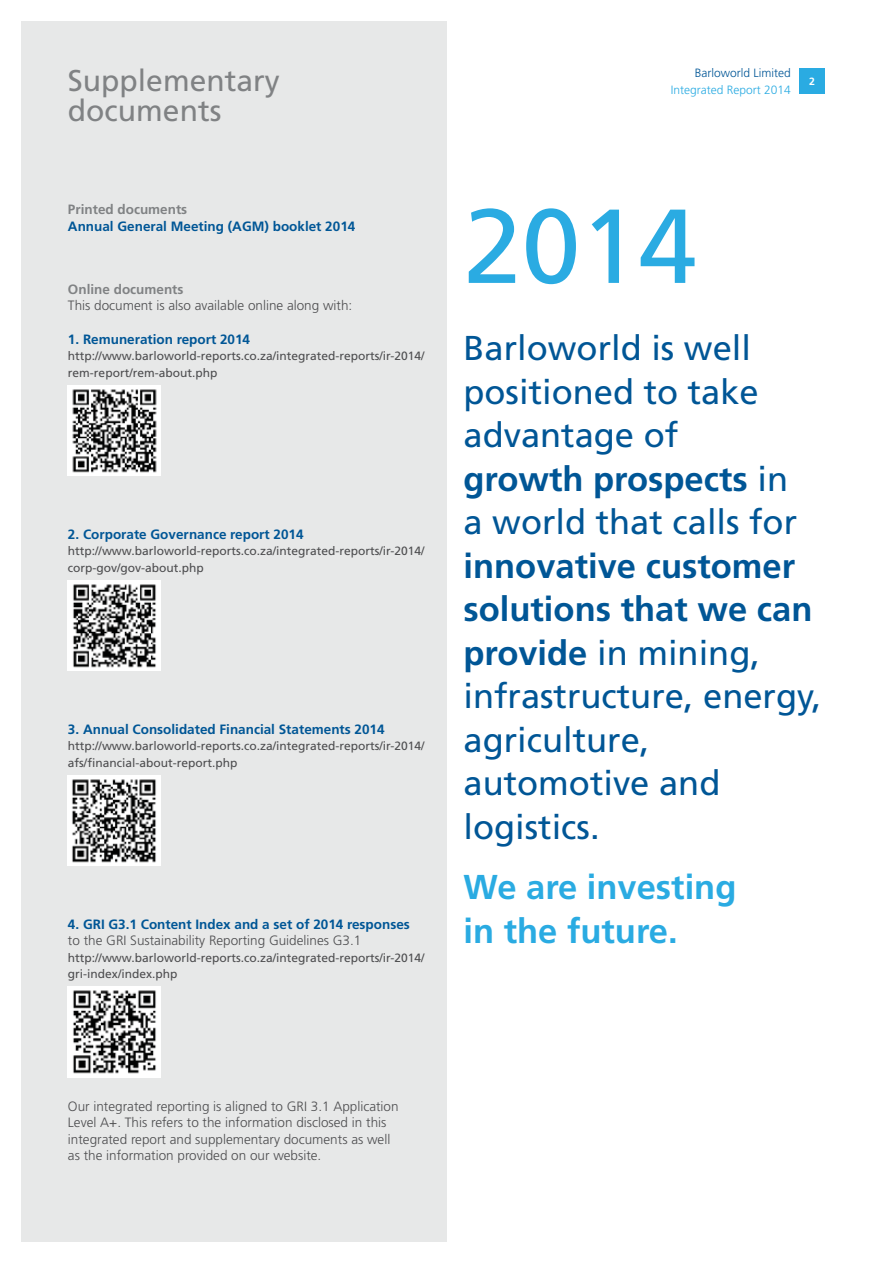
<style>
.page{position:relative;width:893px;height:1263px;background:#fff}
.page>*{position:absolute;margin:0;border:0;box-sizing:border-box;transform-origin:0 0}
.t1{font:105px "Frutiger LT Std";color:#2aabe2}
.t2{font:34.5px/43.5px "Frutiger LT Std";color:#005696}
.t3{font:700 34.5px/43.5px "Frutiger LT Std";color:#2aabe2}
.t4{font:30px/30px "Frutiger LT Std";color:#808284}
.t5{font:300 13.5px/16.5px "Frutiger LT Std";color:#4d4d4f}
.t6{font:700 13.5px "Frutiger LT Std";color:#005696}
.t7{font:700 13.5px "Frutiger LT Std";color:#808284}
.t8{font:12px/16.5px "Frutiger LT Std";color:#4d4d4f}
.t9{font:300 12px "Frutiger LT Std";color:#2aabe2}
.t10{font:300 12px "Frutiger LT Std";color:#005696}
.t11{font:700 10.5px "Frutiger LT Std";color:#fff}
.s1{font-weight:700}
</style>
<div class="page">
<div style="left:21px;top:21px;width:425px;height:1221px;background:#e7e8e8"></div>
<img style="left:68px;top:385px;width:92px;height:91px">
<img style="left:68px;top:580px;width:92px;height:91px">
<img style="left:68px;top:775px;width:92px;height:91px">
<img style="left:68px;top:987px;width:92px;height:90px">
<div style="left:799px;top:68px;width:26px;height:26px;background:#2aabe2"></div>
<h3 class="t4" style="left:68px;top:66px;width:213px">Supplementary documents</h3>
<p class="t10" style="left:695px;top:68px;width:97px">Barloworld Limited</p>
<p class="t9" style="left:671px;top:84px;width:122px">Integrated Report 2014</p>
<p class="t11" style="left:809px;top:77px;width:7px">2</p>
<p class="t7" style="left:68px;top:204px;width:121px">Printed documents</p>
<p class="t6" style="left:68px;top:220px;width:289px">Annual General Meeting (AGM) booklet 2014</p>
<p class="t7" style="left:68px;top:283px;width:117px">Online documents</p>
<p class="t5" style="left:68px;top:298px;width:286px">This document is also available online along with:</p>
<p class="t6" style="left:68px;top:333px;width:184px">1. Remuneration report 2014</p>
<p class="t8" style="left:68px;top:348px;width:358px">http://www.barloworld-reports.co.za/integrated-reports/ir-2014/ rem-report/rem-about.php</p>
<p class="t6" style="left:68px;top:528px;width:237px">2. Corporate Governance report 2014</p>
<p class="t8" style="left:68px;top:543px;width:358px">http://www.barloworld-reports.co.za/integrated-reports/ir-2014/ corp-gov/gov-about.php</p>
<p class="t6" style="left:68px;top:723px;width:318px">3. Annual Consolidated Financial Statements 2014</p>
<p class="t8" style="left:68px;top:738px;width:358px">http://www.barloworld-reports.co.za/integrated-reports/ir-2014/ afs/financial-about-report.php</p>
<p class="t6" style="left:68px;top:918px;width:343px">4. GRI G3.1 Content Index and a set of 2014 responses</p>
<p class="t5" style="left:68px;top:933px;width:295px">to the GRI Sustainability Reporting Guidelines G3.1</p>
<p class="t8" style="left:68px;top:950px;width:358px">http://www.barloworld-reports.co.za/integrated-reports/ir-2014/ gri-index/index.php</p>
<h1 class="t1" style="left:463px;top:201px;width:235px">2014</h1>
<h2 class="t2" style="left:463px;top:328px;width:335px">Barloworld is well positioned to take advantage of <span class="s1">growth prospects</span> in a world that calls for</h2>
<h2 class="t2" style="left:463px;top:545px;width:359px"><span class="s1">innovative customer solutions that we can provide</span> in mining, infrastructure, energy, agriculture, automotive and logistics.</h2>
<h2 class="t3" style="left:463px;top:867px;width:274px">We are investing in the future.</h2>
<p class="t5" style="left:68px;top:1098px;width:332px">Our integrated reporting is aligned to GRI 3.1 Application Level A+. This refers to the information disclosed in this integrated report and supplementary documents as well as the information provided on our website.</p>
</div>
